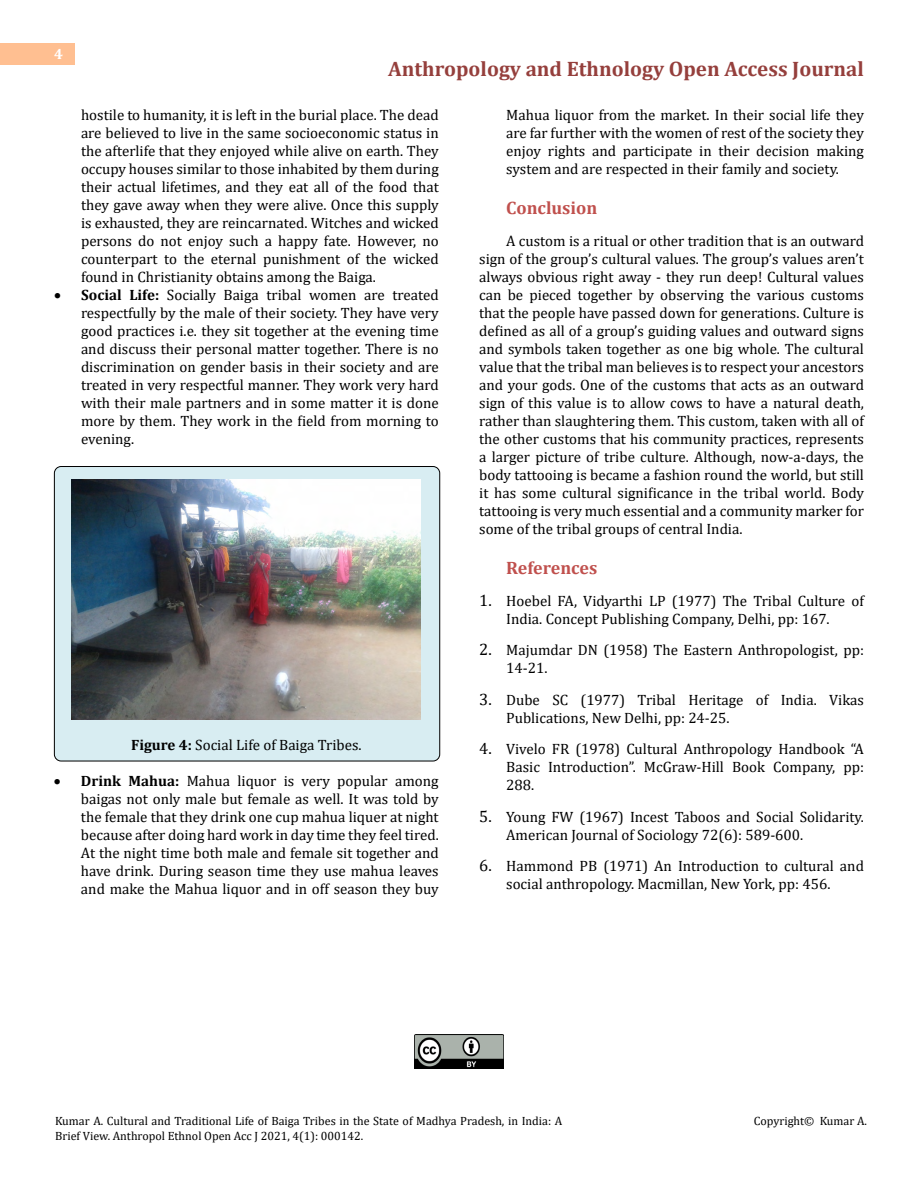
<style>
.page{position:relative;width:918px;height:1188px;background:#fff}
.page>*{position:absolute;margin:0;border:0;box-sizing:border-box;transform-origin:0 0}
.t1{font:700 21px "Cambria";color:#953f3c}
.t2{font:700 18px "Cambria";color:#c0504d}
.t3{font:15px/18px "Cambria";color:#000;text-align:justify}
.t4{font:700 15px "Cambria";color:#fff}
.t5{font:12px/14.4px "Cambria";color:#000}
.s1{font-weight:700}
.s2{font-size:16.5px}
</style>
<div class="page">
<div style="left:0;top:43px;width:75px;height:21px;background:#ffbf91"></div>
<div style="left:54px;top:467px;width:386px;height:294px;background:#d8edf2;border-radius:7px"></div>
<div style="left:54px;top:466px;width:386px;height:295px;border:1px solid #000;border-radius:7px"></div>
<img style="left:72px;top:480px;width:349px;height:239px">
<img style="left:415px;top:1035px;width:88px;height:33px">
<p class="t4" style="left:54px;top:44px;width:10px">4</p>
<h1 class="t1" style="left:388px;top:54px;width:477px">Anthropology and Ethnology Open Access Journal</h1>
<p class="t3" style="left:81px;top:105px;width:359px">hostile to humanity, it is left in the burial place. The dead are believed to live in the same socioeconomic status in the afterlife that they enjoyed while alive on earth. They occupy houses similar to those inhabited by them during their actual lifetimes, and they eat all of the food that they gave away when they were alive. Once this supply is exhausted, they are reincarnated. Witches and wicked persons do not enjoy such a happy fate. However, no counterpart to the eternal punishment of the wicked found in Christianity obtains among the Baiga.</p>
<p class="t3" style="left:81px;top:285px;width:359px;text-indent:-27px">• <span class="s1">Social Life:</span> Socially Baiga tribal women are treated respectfully by the male of their society. They have very good practices i.e. they sit together at the evening time and discuss their personal matter together. There is no discrimination on gender basis in their society and are treated in very respectful manner. They work very hard with their male partners and in some matter it is done more by them. They work in the field from morning to evening.</p>
<p class="t3" style="left:131px;top:735px;width:232px"><span class="s1">Figure 4:</span> Social Life of Baiga Tribes.</p>
<p class="t3" style="left:81px;top:771px;width:359px;text-indent:-27px">• <span class="s1">Drink Mahua:</span> Mahua liquor is very popular among baigas not only male but female as well. It was told by the female that they drink one cup mahua liquer at night because after doing hard work in day time they feel tired.<br>At the night time both male and female sit together and have drink. During season time they use mahua leaves and make the Mahua liquor and in off season they buy</p>
<p class="t3" style="left:506px;top:105px;width:359px">Mahua liquor from the market. In their social life they are far further with the women of rest of the society they enjoy rights and participate in their decision making system and are respected in their family and society.</p>
<p class="t2" style="left:506px;top:195px;width:93px">Conclusion</p>
<p class="t3" style="left:479px;top:231px;width:386px;text-indent:27px">A custom is a ritual or other tradition that is an outward sign of the group’s cultural values. The group’s values aren’t always obvious right away - they run deep! Cultural values can be pieced together by observing the various customs that the people have passed down for generations. Culture is defined as all of a group’s guiding values and outward signs and symbols taken together as one big whole. The cultural value that the tribal man believes is to respect your ancestors and your gods. One of the customs that acts as an outward sign of this value is to allow cows to have a natural death, rather than slaughtering them. This custom, taken with all of the other customs that his community practices, represents a larger picture of tribe culture. Although, now-a-days, the body tattooing is became a fashion round the world, but still it has some cultural significance in the tribal world. Body tattooing is very much essential and a community marker for some of the tribal groups of central India.</p>
<p class="t2" style="left:506px;top:555px;width:93px">References</p>
<p class="t3" style="left:479px;top:591px;width:386px;text-align:center"><span class="s2">1.</span> Hoebel FA, Vidyarthi LP (1977) The Tribal Culture of<br>India. Concept Publishing Company, Delhi, pp: 167.</p>
<p class="t3" style="left:506px;top:641px;width:359px;text-indent:-27px"><span class="s2">2.</span> Majumdar DN (1958) The Eastern Anthropologist, pp:<br>14-21.</p>
<p class="t3" style="left:506px;top:690px;width:359px;text-indent:-27px"><span class="s2">3.</span> Dube SC (1977) Tribal Heritage of India. Vikas<br>Publications, New Delhi, pp: 24-25.</p>
<p class="t3" style="left:506px;top:740px;width:359px;text-indent:-27px"><span class="s2">4.</span> Vivelo FR (1978) Cultural Anthropology Handbook “A Basic Introduction”. McGraw-Hill Book Company, pp:<br>288.</p>
<p class="t3" style="left:506px;top:807px;width:359px;text-indent:-27px"><span class="s2">5.</span> Young FW (1967) Incest Taboos and Social Solidarity.<br>American Journal of Sociology 72(6): 589-600.</p>
<p class="t3" style="left:479px;top:857px;width:386px;text-align:center"><span class="s2">6.</span> Hammond PB (1971) An Introduction to cultural and social anthropology. Macmillan, New York, pp: 456.</p>
<p class="t5" style="left:55px;top:1114px;width:509px">Kumar A. Cultural and Traditional Life of Baiga Tribes in the State of Madhya Pradesh, in India: A<br>Brief View. Anthropol Ethnol Open Acc J 2021, 4(1): 000142.</p>
<p class="t5" style="left:754px;top:1114px;width:115px">Copyright© Kumar A.</p>
</div>
